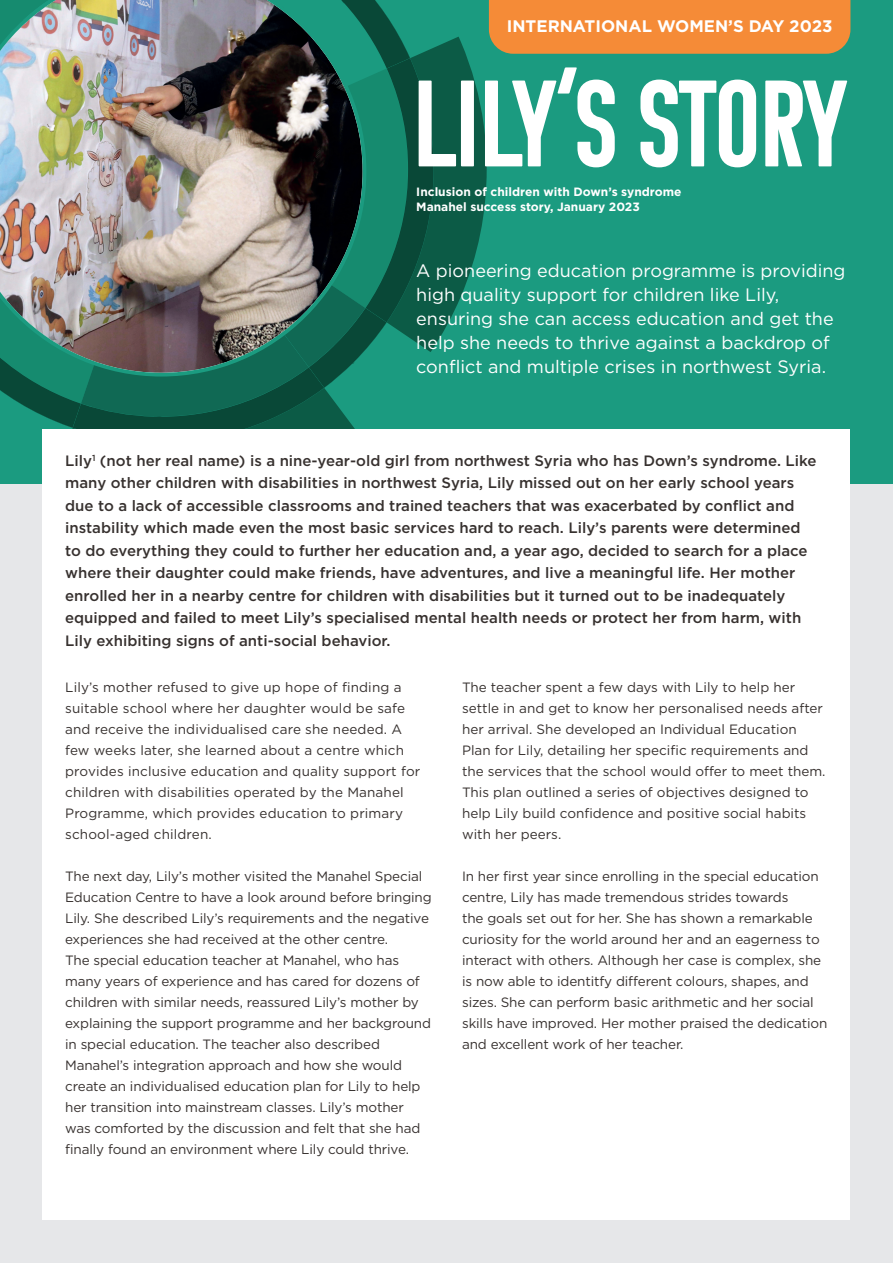
<style>
.page{position:relative;width:893px;height:1263px;background:#fff}
.page>*{position:absolute;margin:0;border:0;box-sizing:border-box;transform-origin:0 0}
.t1{font:122.7px "Komu B";letter-spacing:-.005em;color:#fff}
.t2{font:18px/24px "Gotham";color:#fff}
.t3{font:700 16.65px "Gotham HTF";color:#fff}
.t4{font:500 15px/22.5px "Gotham HTF";color:#37312f}
.t5{font:13.5px/21px "Gotham";letter-spacing:-.01em;color:#37312f}
.t6{font:13.5px/21px "Gotham";letter-spacing:.01em;color:#37312f}
.t7{font:700 12px/15px "Gotham HTF";color:#fff}
</style>
<div class="page">
<div style="left:0;top:0;width:893px;height:514px;background:#1b9b80"></div>
<div style="left:0;top:485px;width:893px;height:778px;background:#e6e7e9"></div>
<div style="left:43px;top:429px;width:807px;height:791px;background:#fff"></div>
<img style="left:0;top:0;width:850px;height:495px">
<p class="t3" style="left:507px;top:17px;width:327px">INTERNATIONAL WOMEN’S DAY 2023</p>
<h1 class="t1" style="left:413px;top:57px;width:434px">LILY’S STORY</h1>
<p class="t7" style="left:416px;top:184px;width:267px">Inclusion of children with Down’s syndrome<br>Manahel success story, January 2023</p>
<h2 class="t2" style="left:416px;top:258px;width:431px">A pioneering education programme is providing high quality support for children like Lily, ensuring she can access education and get the help she needs to thrive against a backdrop of conflict and multiple crises in northwest Syria.</h2>
<p class="t4" style="left:65px;top:449px;width:753px">Lily<sup>1</sup> (not her real name) is a nine-year-old girl from northwest Syria who has Down’s syndrome. Like many other children with disabilities in northwest Syria, Lily missed out on her early school years due to a lack of accessible classrooms and trained teachers that was exacerbated by conflict and instability which made even the most basic services hard to reach. Lily’s parents were determined to do everything they could to further her education and, a year ago, decided to search for a place where their daughter could make friends, have adventures, and live a meaningful life. Her mother enrolled her in a nearby centre for children with disabilities but it turned out to be inadequately equipped and failed to meet Lily’s specialised mental health needs or protect her from harm, with Lily exhibiting signs of anti-social behavior.</p>
<p class="t6" style="left:65px;top:676px;width:357px">Lily’s mother refused to give up hope of finding a suitable school where her daughter would be safe and receive the individualised care she needed. A few weeks later, she learned about a centre which provides inclusive education and quality support for children with disabilities operated by the Manahel Programme, which provides education to primary school-aged children.</p>
<p class="t5" style="left:65px;top:865px;width:368px">The next day, Lily’s mother visited the Manahel Special Education Centre to have a look around before bringing Lily. She described Lily’s requirements and the negative experiences she had received at the other centre.<br>The special education teacher at Manahel, who has many years of experience and has cared for dozens of children with similar needs, reassured Lily’s mother by explaining the support programme and her background in special education. The teacher also described Manahel’s integration approach and how she would create an individualised education plan for Lily to help her transition into mainstream classes. Lily’s mother was comforted by the discussion and felt that she had finally found an environment where Lily could thrive.</p>
<p class="t5" style="left:462px;top:676px;width:365px">The teacher spent a few days with Lily to help her settle in and get to know her personalised needs after her arrival. She developed an Individual Education Plan for Lily, detailing her specific requirements and the services that the school would offer to meet them.<br>This plan outlined a series of objectives designed to help Lily build confidence and positive social habits with her peers.</p>
<p class="t5" style="left:462px;top:865px;width:367px">In her first year since enrolling in the special education centre, Lily has made tremendous strides towards<br>the goals set out for her. She has shown a remarkable curiosity for the world around her and an eagerness to interact with others. Although her case is complex, she is now able to identitfy different colours, shapes, and sizes. She can perform basic arithmetic and her social skills have improved. Her mother praised the dedication and excellent work of her teacher.</p>
</div>
